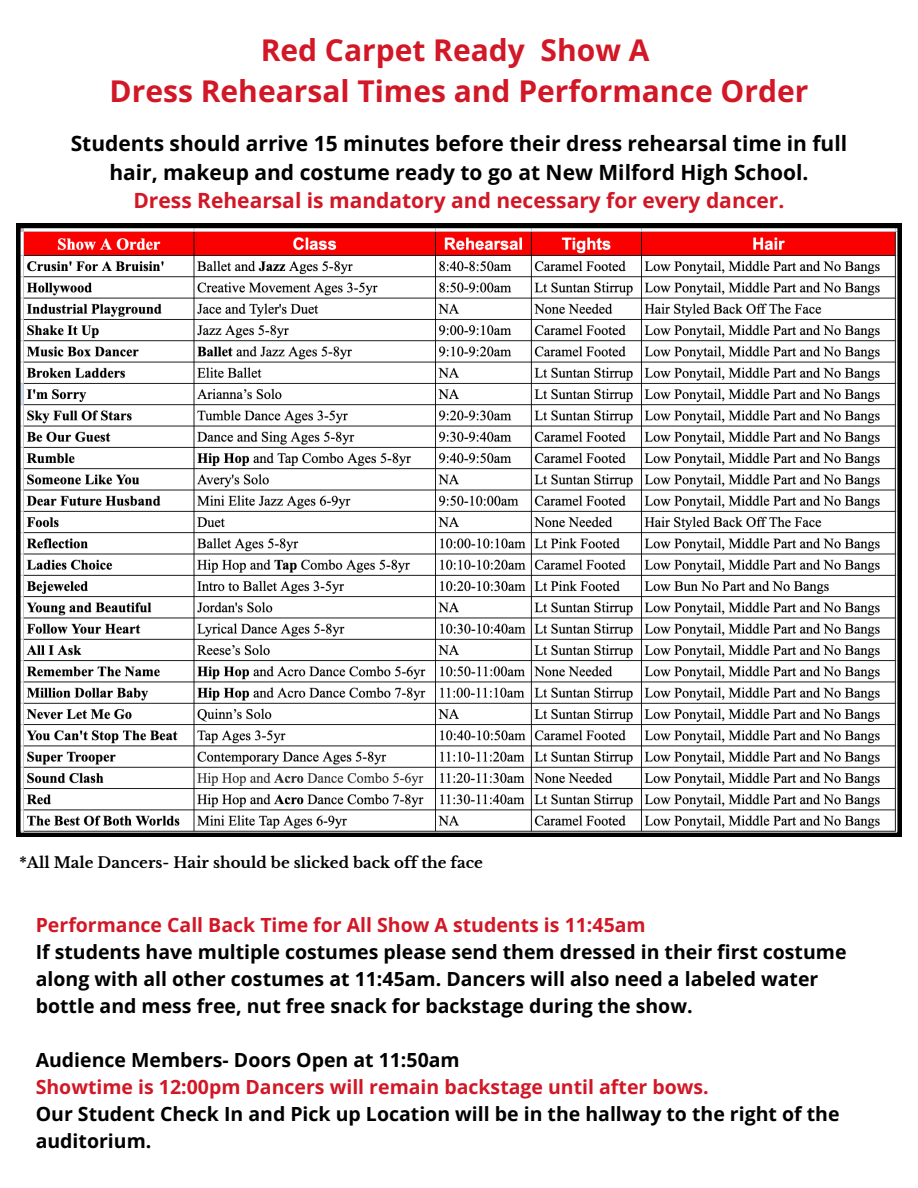
<style>
.page{position:relative;width:918px;height:1188px;background:#fff}
.page>*{position:absolute;margin:0;border:0;box-sizing:border-box;transform-origin:0 0}
.t1{font:700 30px/41.7px "Open Sans";color:#d21726;text-align:center}
.t2{font:700 21px/28.2px "Open Sans";color:#000;text-align:center}
.t3{font:700 19.5px/27px "Open Sans";color:#000}
.t4{font:700 15px "Libre Baskerville";color:#000}
.s1{color:#d21726}
</style>
<div class="page">
<svg style="left:16px;top:224px;width:885px;height:613px"></svg>
<h1 class="t1" style="left:110px;top:28px;width:700px">Red Carpet Ready Show A<br>Dress Rehearsal Times and Performance Order</h1>
<h2 class="t2" style="left:71px;top:129px;width:778px">Students should arrive 15 minutes before their dress rehearsal time in full hair, makeup and costume ready to go at New Milford High School.<br><span class="s1">Dress Rehearsal is mandatory and necessary for every dancer.</span></h2>
<h2 class="t4" style="left:20px;top:853px;width:465px">*All Male Dancers- Hair should be slicked back off the face</h2>
<p class="t3" style="left:36px;top:911px;width:812px"><span class="s1">Performance Call Back Time for All Show A students is 11:45am<br></span>If students have multiple costumes please send them dressed in their first costume along with all other costumes at 11:45am. Dancers will also need a labeled water bottle and mess free, nut free snack for backstage during the show.</p>
<p class="t3" style="left:36px;top:1046px;width:805px">Audience Members- Doors Open at 11:50am<br><span class="s1">Showtime is 12:00pm Dancers will remain backstage until after bows.<br></span>Our Student Check In and Pick up Location will be in the hallway to the right of the auditorium.</p>
</div>
